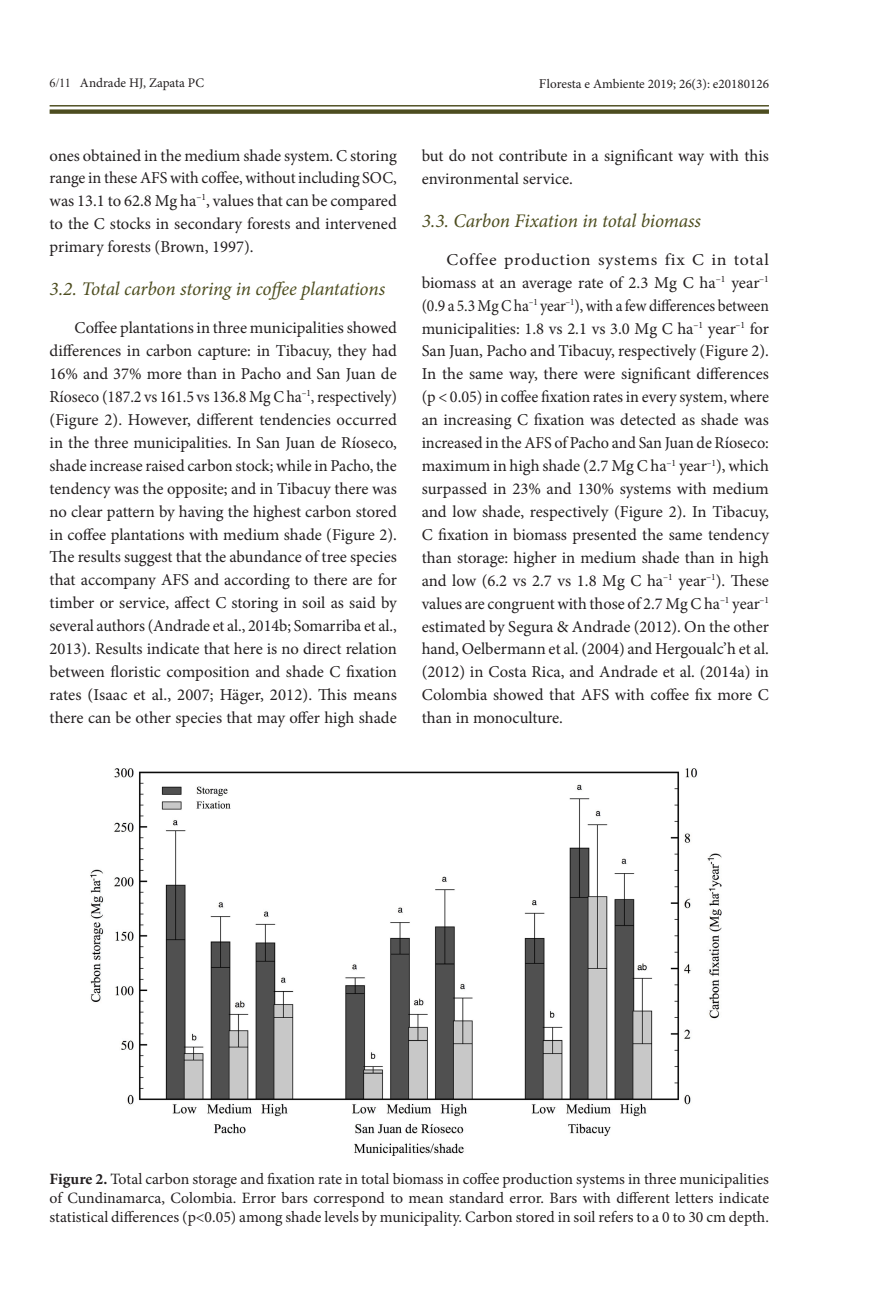
<style>
.page{position:relative;width:893px;height:1315px;background:#fff}
.page>*{position:absolute;margin:0;border:0;box-sizing:border-box;transform-origin:0 0}
.Heading2{font:italic 19.25px "Minion Pro";letter-spacing:-.01em;color:#4d4d1f}
.Paragraph{font:16.62px/22.9px "Minion Pro";color:#231f20;text-align:justify}
.Paragraph-2{font:16.62px/22.9px "Minion Pro";color:#231f20;text-align:justify;scale:1.07 1}
.FigureCaption{font:15.75px/18.9px "Minion Pro";color:#231f20;text-align:justify}
.t1{font:13.12px "Minion Pro";color:#231f20}
.s1{font-family:"Times New Roman";font-size:12.25px}
.s2{font-family:"Times New Roman"}
.s3{font-weight:700}
</style>
<div class="page">
<div style="left:50px;top:109px;width:719px;height:5px;background:#4d4d1f"></div>
<hr style="left:50px;top:105px;width:719px;height:1px;background:#4d4d1f">
<img style="left:90px;top:768px;width:632px;height:388px">
<p class="t1" style="left:50px;top:74px;width:156px"><span class="s1">6/11</span> Andrade HJ, Zapata PC</p>
<p class="t1" style="left:539px;top:75px;width:231px"><span class="s2">Fl</span>oresta e Ambiente 2019; 26(3): e20180126</p>
<p class="Paragraph" style="left:50px;top:144px;width:349px">ones obtained in the medium shade system. C storing range in these AFS with coffee, without including SOC, was 13.1 to 62.8 Mg ha<sup>–1</sup>, values that can be compared to the C stocks in secondary forests and intervened primary forests (Brown, 1997).</p>
<p class="Heading2" style="left:50px;top:276px;width:337px">3.2. Total carbon storing in coffee plantations</p>
<p class="Paragraph" style="left:50px;top:316px;width:349px;text-indent:25px">Coffee plantations in three municipalities showed differences in carbon capture: in Tibacuy, they had 16% and 37% more than in Pacho and San Juan de Ríoseco (187.2 vs 161.5 vs 136.8 Mg C ha<sup>–1</sup>, respectively) (Figure 2). However, different tendencies occurred in the three municipalities. In San Juan de Ríoseco, shade increase raised carbon stock; while in Pacho, the tendency was the opposite; and in Tibacuy there was no clear pattern by having the highest carbon stored in coffee plantations with medium shade (Figure 2).<br>The results suggest that the abundance of tree species that accompany AFS and according to there are for timber or service, affect C storing in soil as said by several authors (Andrade et al., 2014b; Somarriba et al., 2013). Results indicate that here is no direct relation between floristic composition and shade C fixation rates (Isaac et al., 2007; Häger, 2012). This means there can be other species that may offer high shade</p>
<p class="Paragraph" style="left:422px;top:144px;width:349px">but do not contribute in a significant way with this environmental service.</p>
<p class="Heading2" style="left:422px;top:208px;width:281px">3.3. Carbon Fixation in total biomass</p>
<p class="Paragraph-2" style="left:422px;top:248px;width:326px;text-indent:25px">Coffee production systems fix C in total biomass at an average rate of 2.3 Mg C ha<sup>–1</sup> year<sup>–1 </sup>(0.9 a 5.3 Mg C ha<sup>–1</sup> year<sup>–1</sup>), with a few differences between municipalities: 1.8 vs 2.1 vs 3.0 Mg C ha<sup>–1</sup> year<sup>–1</sup> for San Juan, Pacho and Tibacuy, respectively (Figure 2).<br>In the same way, there were significant differences (p &lt; 0.05) in coffee fixation rates in every system, where an increasing C fixation was detected as shade was increased in the AFS of Pacho and San Juan de Ríoseco: maximum in high shade (2.7 Mg C ha<sup>–1</sup> year<sup>–1</sup>), which surpassed in 23% and 130% systems with medium and low shade, respectively (Figure 2). In Tibacuy, C fixation in biomass presented the same tendency than storage: higher in medium shade than in high and low (6.2 vs 2.7 vs 1.8 Mg C ha<sup>–1</sup> year<sup>–1</sup>). These values are congruent with those of 2.7 Mg C ha<sup>–1</sup> year<sup>–1 </sup>estimated by Segura &amp; Andrade (2012). On the other hand, Oelbermann et al. (2004) and Hergoualc’h et al. (2012) in Costa Rica, and Andrade et al. (2014a) in Colombia showed that AFS with coffee fix more C than in monoculture.</p>
<p class="FigureCaption" style="left:50px;top:1169px;width:721px"><span class="s3">Figure 2.</span> Total carbon storage and fixation rate in total biomass in coffee production systems in three municipalities of Cundinamarca, Colombia. Error bars correspond to mean standard error. Bars with different letters indicate statistical differences (p&lt;0.05) among shade levels by municipality. Carbon stored in soil refers to a 0 to 30 cm depth.</p>
</div>
